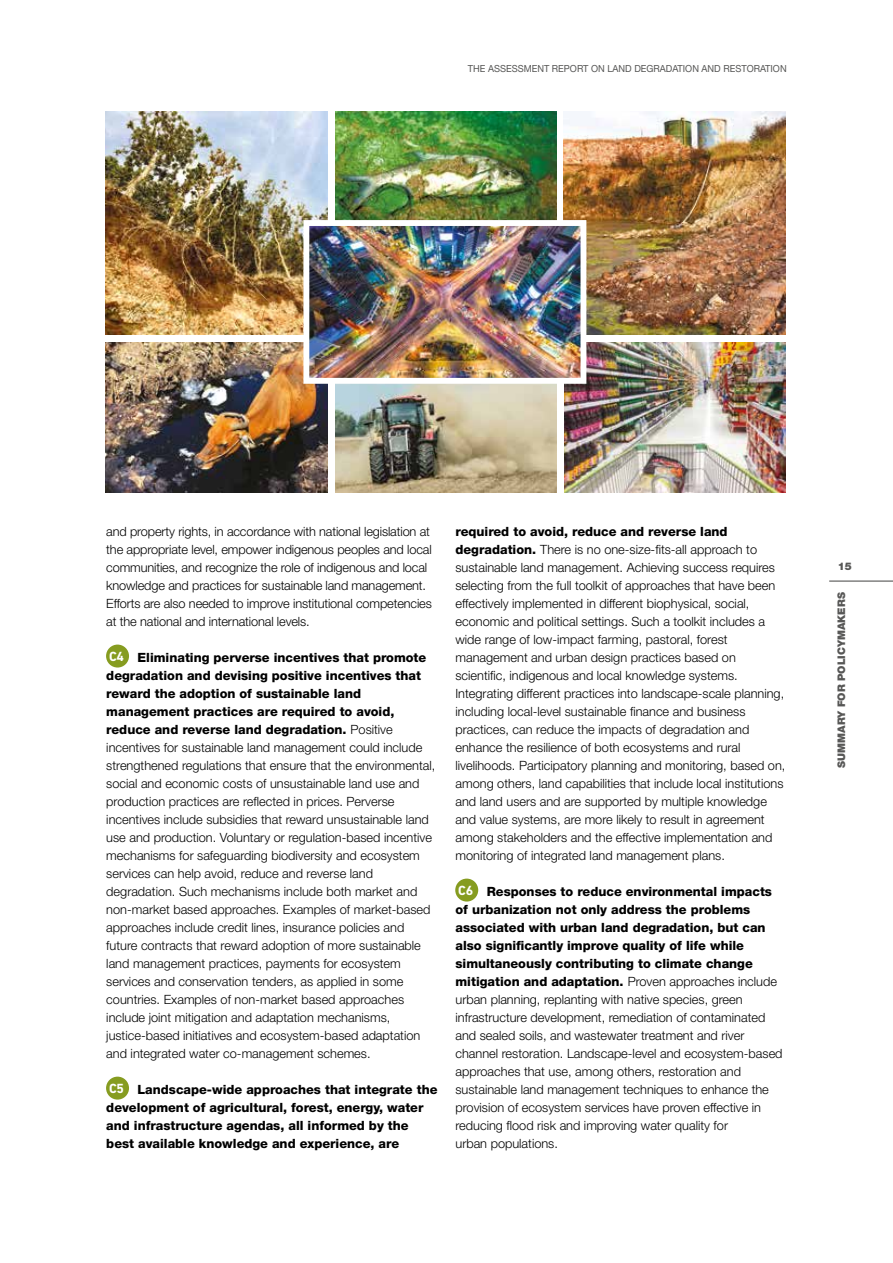
<style>
.page{position:relative;width:893px;height:1263px;background:#fff}
.page>*{position:absolute;margin:0;border:0;box-sizing:border-box;transform-origin:0 0}
.t1{font:300 12.75px/18px "Helvetica Neue LT Std";color:#000}
.t2{font:800 12.75px/18px "Helvetica Neue LT Std";color:#000}
.t3{font:900 10.5px "Helvetica Neue LT Std";color:#575756}
.t4{font:9.75px "Helvetica Neue LT Std";color:#575756;scale:.95 1}
.s1{font-family:"DIN Next LT Pro";font-weight:700;font-size:13.5px;color:#fff}
.s2{font-weight:800}
</style>
<div class="page">
<hr style="left:829px;top:580px;width:64px;height:2px;background:#575756">
<div style="left:106px;top:644px;width:23px;height:23px;background:#869c20;border-radius:50%"></div>
<div style="left:106px;top:1076px;width:23px;height:23px;background:#869c20;border-radius:50%"></div>
<div style="left:455px;top:878px;width:23px;height:23px;background:#869c20;border-radius:50%"></div>
<img style="left:563px;top:112px;width:222px;height:222px">
<img style="left:106px;top:112px;width:222px;height:222px">
<img style="left:335px;top:384px;width:221px;height:108px">
<img style="left:106px;top:342px;width:222px;height:150px">
<img style="left:565px;top:342px;width:221px;height:150px">
<img style="left:335px;top:111px;width:221px;height:109px">
<img style="left:310px;top:227px;width:269px;height:150px">
<div style="left:303px;top:220px;width:283px;height:164px;border:6px solid #fff"></div>
<p class="t4" style="left:468px;top:63px;width:337px">THE ASSESSMENT REPORT ON LAND DEGRADATION AND RESTORATION</p>
<p class="t1" style="left:106px;top:522px;width:327px">and property rights, in accordance with national legislation at the appropriate level, empower indigenous peoples and local communities, and recognize the role of indigenous and local knowledge and practices for sustainable land management.<br>Efforts are also needed to improve institutional competencies at the national and international levels.</p>
<p class="t1" style="left:106px;top:648px;width:330px"><span class="s1">C4</span> <span class="s2">Eliminating perverse incentives that promote degradation and devising positive incentives that reward the adoption of sustainable land management practices are required to avoid, reduce and reverse land degradation.</span> Positive incentives for sustainable land management could include strengthened regulations that ensure that the environmental, social and economic costs of unsustainable land use and production practices are reflected in prices. Perverse incentives include subsidies that reward unsustainable land use and production. Voluntary or regulation-based incentive mechanisms for safeguarding biodiversity and ecosystem services can help avoid, reduce and reverse land degradation. Such mechanisms include both market and non-market based approaches. Examples of market-based approaches include credit lines, insurance policies and future contracts that reward adoption of more sustainable land management practices, payments for ecosystem services and conservation tenders, as applied in some countries. Examples of non-market based approaches include joint mitigation and adaptation mechanisms, justice-based initiatives and ecosystem-based adaptation and integrated water co-management schemes.</p>
<p class="t2" style="left:106px;top:1080px;width:333px"><span class="s1">C5</span> Landscape-wide approaches that integrate the development of agricultural, forest, energy, water and infrastructure agendas, all informed by the best available knowledge and experience, are</p>
<p class="t1" style="left:455px;top:522px;width:331px"><span class="s2">required to avoid, reduce and reverse land degradation.</span> There is no one-size-fits-all approach to sustainable land management. Achieving success requires selecting from the full toolkit of approaches that have been effectively implemented in different biophysical, social, economic and political settings. Such a toolkit includes a wide range of low-impact farming, pastoral, forest management and urban design practices based on scientific, indigenous and local knowledge systems.<br>Integrating different practices into landscape-scale planning, including local-level sustainable finance and business practices, can reduce the impacts of degradation and enhance the resilience of both ecosystems and rural livelihoods. Participatory planning and monitoring, based on, among others, land capabilities that include local institutions and land users and are supported by multiple knowledge and value systems, are more likely to result in agreement among stakeholders and the effective implementation and monitoring of integrated land management plans.</p>
<p class="t1" style="left:455px;top:882px;width:329px"><span class="s1">C6</span> <span class="s2">Responses to reduce environmental impacts of urbanization not only address the problems associated with urban land degradation, but can also significantly improve quality of life while simultaneously contributing to climate change mitigation and adaptation.</span> Proven approaches include urban planning, replanting with native species, green infrastructure development, remediation of contaminated and sealed soils, and wastewater treatment and river channel restoration. Landscape-level and ecosystem-based approaches that use, among others, restoration and sustainable land management techniques to enhance the provision of ecosystem services have proven effective in reducing flood risk and improving water quality for<br>urban populations.</p>
<p class="t3" style="left:838px;top:560px;width:16px">15</p>
<p class="t3" style="left:835px;top:767px;width:177px;rotate:-90deg">SUMMARY FOR POLICYMAKERS</p>
</div>
